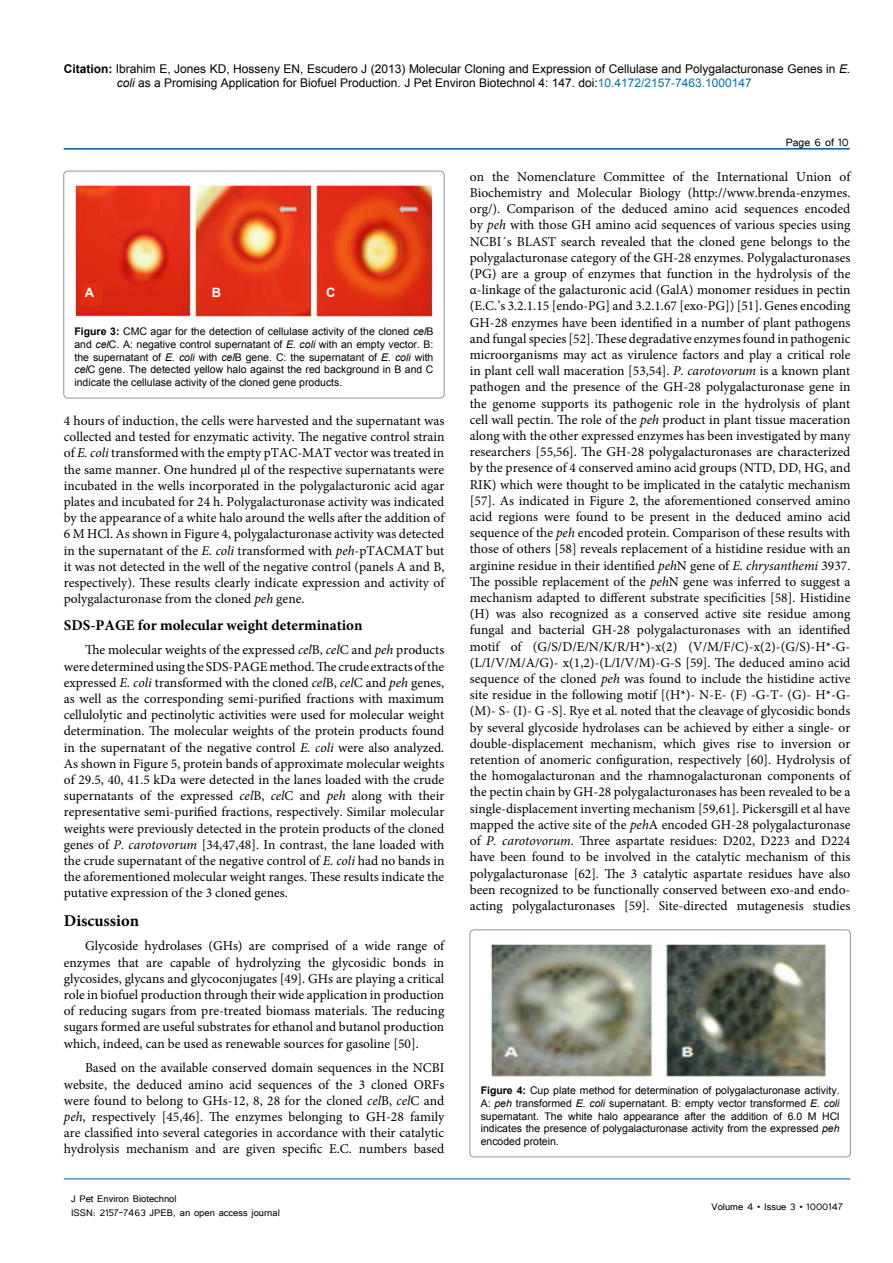
<style>
.page{position:relative;width:893px;height:1263px;background:#fff}
.page>*{position:absolute;margin:0;border:0;box-sizing:border-box;transform-origin:0 0}
.t1{font:700 16.5px "Minion Pro";color:#000}
.t2{font:700 15px "Minion Pro";color:#000}
.t3{font:13.5px/16.2px "Minion Pro";color:#000;text-align:justify}
.t4{font:13.5px "Tunga";color:#000}
.t5{font:700 12.9px "Arial";color:#fff}
.t6{font:12px/14.4px "Arial";color:#000}
.t7{font:12px/14.4px "Tunga";color:#000}
.t8{font:10.5px/12.6px "Arial";color:#000;text-align:justify}
.s1{font-weight:700}
.s2{font-style:italic}
.s3{color:#0072bc}
</style>
<div class="page">
<hr style="left:64px;top:148px;width:786px;height:2px;background:#005a96">
<hr style="left:64px;top:1179px;width:786px;height:1px;background:#005a96">
<div style="left:64px;top:171px;width:380px;height:227px;border:1px solid #939598;border-radius:4px"></div>
<img style="left:74px;top:183px;width:359px;height:136px">
<div style="left:81px;top:283px;width:21px;height:23px;background:#e02c12"></div>
<div style="left:207px;top:283px;width:19px;height:20px;background:#e02c12"></div>
<div style="left:321px;top:283px;width:21px;height:20px;background:#e02c12"></div>
<div style="left:470px;top:930px;width:380px;height:227px;border:1px solid #939598;border-radius:4px"></div>
<img style="left:489px;top:942px;width:337px;height:136px">
<p class="t6" style="left:117px;top:61px;width:735px;text-indent:-53px"><span class="s1">Citation:</span> Ibrahim E, Jones KD, Hosseny EN, Escudero J (2013) Molecular Cloning and Expression of Cellulase and Polygalacturonase Genes in <span class="s2">E. coli</span> as a Promising Application for Biofuel Production. J Pet Environ Biotechnol 4: 147. doi:<span class="s3">10.4172/2157-7463.1000147</span></p>
<p class="t5" style="left:85px;top:283px;width:11px">A</p>
<p class="t5" style="left:212px;top:283px;width:11px">B</p>
<p class="t5" style="left:326px;top:283px;width:11px">C</p>
<p class="t8" style="left:74px;top:325px;width:360px"><span class="s1">Figure 3:</span> CMC agar for the detection of cellulase activity of the cloned <span class="s2">cel</span>B and <span class="s2">cel</span>C. A: negative control supernatant of <span class="s2">E. coli</span> with an empty vector. B: the supernatant of <span class="s2">E. coli</span> with <span class="s2">cel</span>B gene. C: the supernatant of <span class="s2">E. coli</span> with <span class="s2">cel</span>C gene. The detected yellow halo against the red background in B and C indicate the cellulase activity of the cloned gene products.</p>
<p class="t3" style="left:64px;top:413px;width:382px">4 hours of induction, the cells were harvested and the supernatant was collected and tested for enzymatic activity. The negative control strain of <span class="s2">E. coli</span> transformed with the empty pTAC-MAT vector was treated in the same manner. One hundred µl of the respective supernatants were incubated in the wells incorporated in the polygalacturonic acid agar plates and incubated for 24 h. Polygalacturonase activity was indicated by the appearance of a white halo around the wells after the addition of 6 M HCl. As shown in Figure 4, polygalacturonase activity was detected in the supernatant of the <span class="s2">E. coli</span> transformed with <span class="s2">peh</span>-pTACMAT but it was not detected in the well of the negative control (panels A and B, respectively). These results clearly indicate expression and activity of polygalacturonase from the cloned <span class="s2">peh</span> gene.</p>
<p class="t2" style="left:64px;top:614px;width:300px">SDS-PAGE for molecular weight determination</p>
<p class="t3" style="left:64px;top:642px;width:382px;text-indent:21px">The molecular weights of the expressed <span class="s2">cel</span>B, <span class="s2">cel</span>C and <span class="s2">peh</span> products were determined using the SDS-PAGE method. The crude extracts of the expressed <span class="s2">E. coli</span> transformed with the cloned <span class="s2">cel</span>B, <span class="s2">cel</span>C and <span class="s2">peh</span> genes, as well as the corresponding semi-purified fractions with maximum cellulolytic and pectinolytic activities were used for molecular weight determination. The molecular weights of the protein products found in the supernatant of the negative control <span class="s2">E. coli</span> were also analyzed.<br>As shown in Figure 5, protein bands of approximate molecular weights of 29.5, 40, 41.5 kDa were detected in the lanes loaded with the crude supernatants of the expressed <span class="s2">cel</span>B, <span class="s2">cel</span>C and <span class="s2">peh</span> along with their representative semi-purified fractions, respectively. Similar molecular weights were previously detected in the protein products of the cloned genes of <span class="s2">P. carotovorum</span> [34,47,48]. In contrast, the lane loaded with the crude supernatant of the negative control of <span class="s2">E. coli</span> had no bands in the aforementioned molecular weight ranges. These results indicate the putative expression of the 3 cloned genes.</p>
<p class="t1" style="left:64px;top:909px;width:77px">Discussion</p>
<p class="t3" style="left:64px;top:938px;width:382px;text-indent:21px">Glycoside hydrolases (GHs) are comprised of a wide range of enzymes that are capable of hydrolyzing the glycosidic bonds in glycosides, glycans and glycoconjugates [49]. GHs are playing a critical role in biofuel production through their wide application in production of reducing sugars from pre-treated biomass materials. The reducing sugars formed are useful substrates for ethanol and butanol production which, indeed, can be used as renewable sources for gasoline [50].</p>
<p class="t3" style="left:64px;top:1060px;width:382px;text-indent:21px">Based on the available conserved domain sequences in the NCBI website, the deduced amino acid sequences of the 3 cloned ORFs were found to belong to GHs-12, 8, 28 for the cloned <span class="s2">cel</span>B, <span class="s2">cel</span>C and <span class="s2">peh</span>, respectively [45,46]. The enzymes belonging to GH-28 family are classified into several categories in accordance with their catalytic hydrolysis mechanism and are given specific E.C. numbers based</p>
<p class="t7" style="left:71px;top:1190px;width:210px">J Pet Environ Biotechnol<br>ISSN: 2157-7463 JPEB, an open access journal</p>
<p class="t4" style="left:786px;top:133px;width:65px">Page 6 of 10</p>
<p class="t3" style="left:470px;top:168px;width:382px">on the Nomenclature Committee of the International Union of Biochemistry and Molecular Biology (http://www.brenda-enzymes. org/). Comparison of the deduced amino acid sequences encoded by <span class="s2">peh</span> with those GH amino acid sequences of various species using NCBI´s BLAST search revealed that the cloned gene belongs to the polygalacturonase category of the GH-28 enzymes. Polygalacturonases (PG) are a group of enzymes that function in the hydrolysis of the α-linkage of the galacturonic acid (GalA) monomer residues in pectin (E.C.’s 3.2.1.15 [endo-PG] and 3.2.1.67 [exo-PG]) [51]. Genes encoding GH-28 enzymes have been identified in a number of plant pathogens and fungal species [52]. These degradative enzymes found in pathogenic microorganisms may act as virulence factors and play a critical role in plant cell wall maceration [53,54]. <span class="s2">P. carotovorum</span> is a known plant pathogen and the presence of the GH-28 polygalacturonase gene in the genome supports its pathogenic role in the hydrolysis of plant cell wall pectin. The role of the <span class="s2">peh</span> product in plant tissue maceration along with the other expressed enzymes has been investigated by many researchers [55,56]. The GH-28 polygalacturonases are characterized by the presence of 4 conserved amino acid groups (NTD, DD, HG, and RIK) which were thought to be implicated in the catalytic mechanism [57]. As indicated in Figure 2, the aforementioned conserved amino acid regions were found to be present in the deduced amino acid sequence of the <span class="s2">peh</span> encoded protein. Comparison of these results with those of others [58] reveals replacement of a histidine residue with an arginine residue in their identified <span class="s2">peh</span>N gene of <span class="s2">E. chrysanthemi</span> 3937.<br>The possible replacement of the <span class="s2">peh</span>N gene was inferred to suggest a mechanism adapted to different substrate specificities [58]. Histidine (H) was also recognized as a conserved active site residue among fungal and bacterial GH-28 polygalacturonases with an identified motif of (G/S/D/E/N/K/R/H*)-x(2) (V/M/F/C)-x(2)-(G/S)-H*-G-(L/I/V/M/A/G)- x(1,2)-(L/I/V/M)-G-S [59]. The deduced amino acid sequence of the cloned <span class="s2">peh</span> was found to include the histidine active site residue in the following motif [(H*)- N-E- (F) -G-T- (G)- H*-G-(M)- S- (I)- G -S]. Rye et al. noted that the cleavage of glycosidic bonds by several glycoside hydrolases can be achieved by either a single- or double-displacement mechanism, which gives rise to inversion or retention of anomeric configuration, respectively [60]. Hydrolysis of the homogalacturonan and the rhamnogalacturonan components of the pectin chain by GH-28 polygalacturonases has been revealed to be a single-displacement inverting mechanism [59,61]. Pickersgill et al have mapped the active site of the <span class="s2">peh</span>A encoded GH-28 polygalacturonase of <span class="s2">P. carotovorum</span>. Three aspartate residues: D202, D223 and D224 have been found to be involved in the catalytic mechanism of this polygalacturonase [62]. The 3 catalytic aspartate residues have also been recognized to be functionally conserved between exo-and endo&shy;acting polygalacturonases [59]. Site-directed mutagenesis studies</p>
<p class="t8" style="left:481px;top:1084px;width:360px"><span class="s1">Figure 4:</span> Cup plate method for determination of polygalacturonase activity.<br>A: <span class="s2">peh</span> transformed <span class="s2">E. coli</span> supernatant. B: empty vector transformed <span class="s2">E. coli </span>supernatant. The white halo appearance after the addition of 6.0 M HCl indicates the presence of polygalacturonase activity from the expressed <span class="s2">peh </span>encoded protein.</p>
<p class="t7" style="left:711px;top:1199px;width:133px">Volume 4 • Issue 3 • 1000147</p>
</div>
